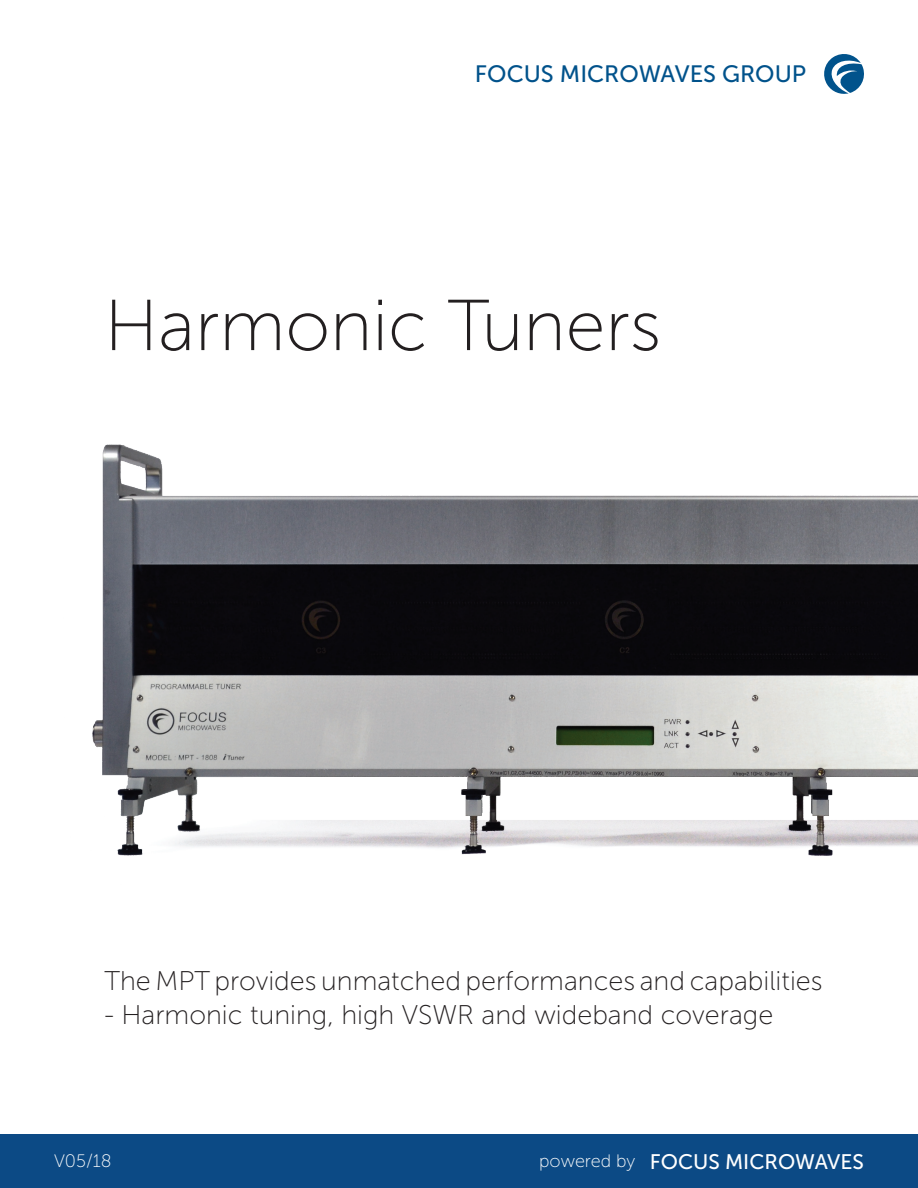
<style>
.page{position:relative;width:918px;height:1188px;background:#fff}
.page>*{position:absolute;margin:0;border:0;box-sizing:border-box;transform-origin:0 0}
.t1{font:72px "Museo Sans 100";color:#231f20}
.t2{font:27px "Museo Sans 100";color:#231f20}
.t3{font:23.7px "Museo Sans 500";color:#01528b}
.t4{font:21px "Museo Sans 500";color:#fff}
.t5{font:18px "Museo Sans 100";color:#fff}
.s1{font-family:"Museo Sans 100";font-size:18px}
</style>
<div class="page">
<div style="left:0;top:1134px;width:918px;height:54px;background:#0c4a85"></div>
<img style="left:92px;top:444px;width:826px;height:412px">
<svg style="left:824px;top:54px;width:40px;height:40px"></svg>
<p class="t3" style="left:475px;top:60px;width:333px">FOCUS MICROWAVES GROUP</p>
<h1 class="t1" style="left:104px;top:287px;width:558px">Harmonic Tuners</h1>
<p class="t2" style="left:104px;top:966px;width:720px">The MPT provides unmatched performances and capabilities</p>
<p class="t2" style="left:104px;top:1001px;width:670px">- Harmonic tuning, high VSWR and wideband coverage</p>
<p class="t5" style="left:54px;top:1152px;width:59px">V05/18</p>
<p class="t4" style="left:539px;top:1150px;width:326px"><span class="s1">powered by</span> FOCUS MICROWAVES</p>
</div>
